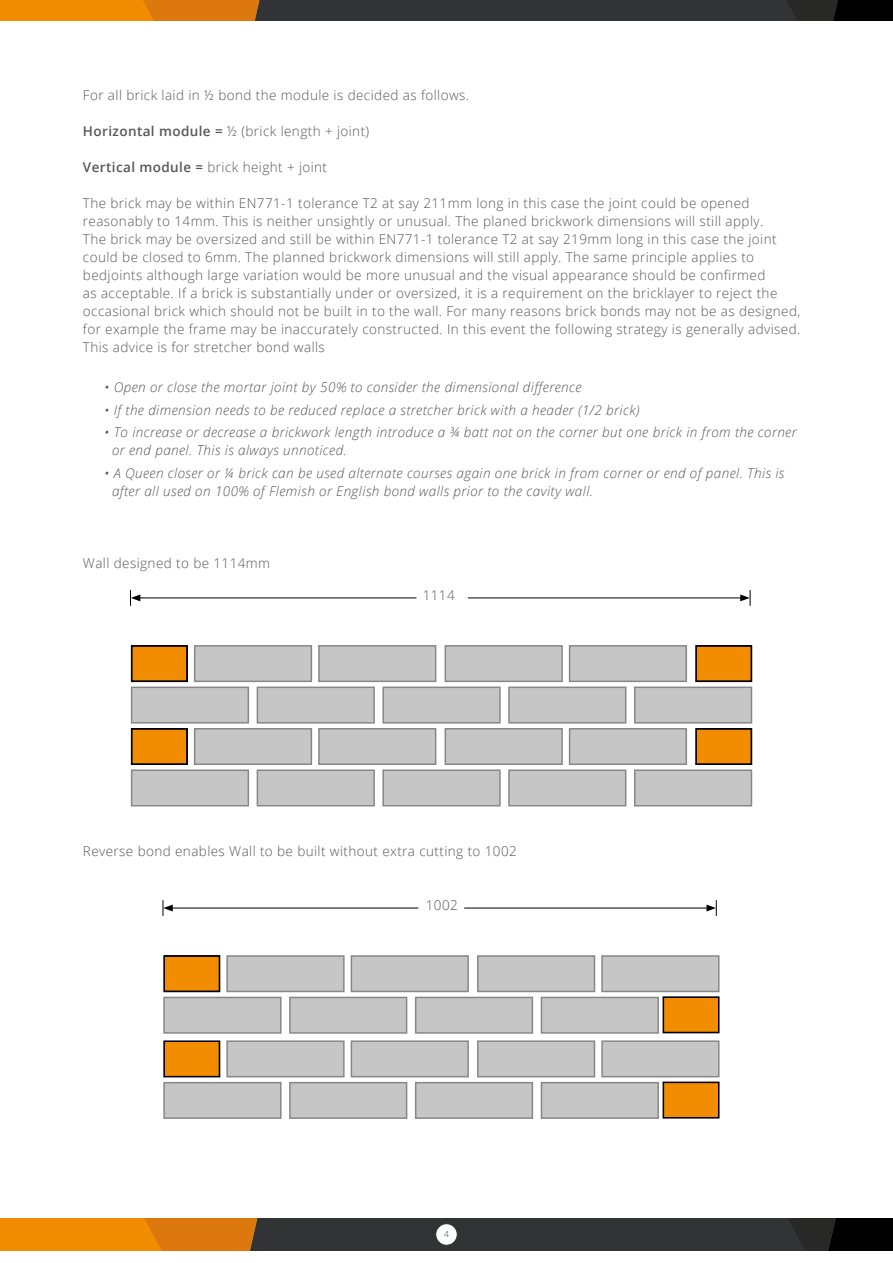
<style>
.page{position:relative;width:893px;height:1263px;background:#fff}
.page>*{position:absolute;margin:0;border:0;box-sizing:border-box;transform-origin:0 0}
.t1{font:300 13.5px/18px "Open Sans";letter-spacing:.03em;color:#575756}
.t2{font:italic 300 13.5px/18px "Open Sans";letter-spacing:.03em;color:#575756}
.t3{font:300 8.4px "Open Sans";color:#333335}
.s1{font-weight:600}
</style>
<div class="page">
<svg style="left:0;top:1218px;width:893px;height:32px"></svg>
<svg style="left:0;top:0;width:893px;height:21px"></svg>
<div style="left:436px;top:1224px;width:21px;height:21px;background:#fff;border-radius:50%"></div>
<div style="left:435px;top:1223px;width:23px;height:22px;border:1px solid #333335;border-radius:50%"></div>
<div style="left:696px;top:646px;width:55px;height:35px;background:#f28c00"></div>
<div style="left:695px;top:645px;width:57px;height:37px;border:2px solid #000"></div>
<hr style="left:138px;top:597px;width:278px;height:1px;background:#000">
<hr style="left:468px;top:597px;width:275px;height:1px;background:#000">
<svg style="left:740px;top:590px;width:11px;height:16px"></svg>
<svg style="left:130px;top:590px;width:10px;height:16px"></svg>
<div style="left:132px;top:646px;width:55px;height:35px;background:#f28c00"></div>
<div style="left:131px;top:645px;width:57px;height:37px;border:2px solid #000"></div>
<div style="left:194px;top:645px;width:118px;height:37px;background:#c6c6c6;border:2px solid #878787"></div>
<div style="left:318px;top:645px;width:118px;height:37px;background:#c6c6c6;border:2px solid #878787"></div>
<div style="left:445px;top:645px;width:118px;height:37px;background:#c6c6c6;border:2px solid #878787"></div>
<div style="left:569px;top:645px;width:118px;height:37px;background:#c6c6c6;border:2px solid #878787"></div>
<div style="left:131px;top:686px;width:118px;height:37px;background:#c6c6c6;border:2px solid #878787"></div>
<div style="left:257px;top:686px;width:118px;height:37px;background:#c6c6c6;border:2px solid #878787"></div>
<div style="left:382px;top:686px;width:119px;height:37px;background:#c6c6c6;border:2px solid #878787"></div>
<div style="left:508px;top:686px;width:118px;height:37px;background:#c6c6c6;border:2px solid #878787"></div>
<div style="left:634px;top:686px;width:118px;height:37px;background:#c6c6c6;border:2px solid #878787"></div>
<div style="left:696px;top:729px;width:55px;height:35px;background:#f28c00"></div>
<div style="left:695px;top:728px;width:57px;height:37px;border:2px solid #000"></div>
<div style="left:132px;top:729px;width:55px;height:35px;background:#f28c00"></div>
<div style="left:131px;top:728px;width:57px;height:37px;border:2px solid #000"></div>
<div style="left:194px;top:728px;width:118px;height:37px;background:#c6c6c6;border:2px solid #878787"></div>
<div style="left:318px;top:728px;width:118px;height:37px;background:#c6c6c6;border:2px solid #878787"></div>
<div style="left:445px;top:728px;width:118px;height:37px;background:#c6c6c6;border:2px solid #878787"></div>
<div style="left:569px;top:728px;width:118px;height:37px;background:#c6c6c6;border:2px solid #878787"></div>
<div style="left:131px;top:769px;width:118px;height:37px;background:#c6c6c6;border:2px solid #878787"></div>
<div style="left:257px;top:769px;width:118px;height:37px;background:#c6c6c6;border:2px solid #878787"></div>
<div style="left:382px;top:769px;width:119px;height:37px;background:#c6c6c6;border:2px solid #878787"></div>
<div style="left:508px;top:769px;width:118px;height:37px;background:#c6c6c6;border:2px solid #878787"></div>
<div style="left:634px;top:769px;width:118px;height:37px;background:#c6c6c6;border:2px solid #878787"></div>
<div style="left:663px;top:997px;width:56px;height:35px;background:#f28c00"></div>
<div style="left:663px;top:996px;width:56px;height:37px;border:2px solid #000"></div>
<hr style="left:170px;top:908px;width:248px;height:1px;background:#000">
<hr style="left:464px;top:908px;width:245px;height:1px;background:#000">
<svg style="left:706px;top:900px;width:11px;height:16px"></svg>
<svg style="left:163px;top:900px;width:10px;height:16px"></svg>
<div style="left:164px;top:956px;width:56px;height:35px;background:#f28c00"></div>
<div style="left:163px;top:955px;width:57px;height:37px;border:2px solid #000"></div>
<div style="left:226px;top:955px;width:119px;height:37px;background:#c6c6c6;border:2px solid #878787"></div>
<div style="left:351px;top:955px;width:118px;height:37px;background:#c6c6c6;border:2px solid #878787"></div>
<div style="left:477px;top:955px;width:118px;height:37px;background:#c6c6c6;border:2px solid #878787"></div>
<div style="left:601px;top:955px;width:118px;height:37px;background:#c6c6c6;border:2px solid #878787"></div>
<div style="left:163px;top:997px;width:119px;height:37px;background:#c6c6c6;border:2px solid #878787"></div>
<div style="left:289px;top:997px;width:118px;height:37px;background:#c6c6c6;border:2px solid #878787"></div>
<div style="left:415px;top:997px;width:118px;height:37px;background:#c6c6c6;border:2px solid #878787"></div>
<div style="left:541px;top:997px;width:118px;height:37px;background:#c6c6c6;border:2px solid #878787"></div>
<div style="left:663px;top:1082px;width:56px;height:36px;background:#f28c00"></div>
<div style="left:663px;top:1081px;width:56px;height:37px;border:2px solid #000"></div>
<div style="left:164px;top:1041px;width:56px;height:36px;background:#f28c00"></div>
<div style="left:163px;top:1040px;width:57px;height:37px;border:2px solid #000"></div>
<div style="left:226px;top:1040px;width:119px;height:37px;background:#c6c6c6;border:2px solid #878787"></div>
<div style="left:351px;top:1040px;width:118px;height:37px;background:#c6c6c6;border:2px solid #878787"></div>
<div style="left:477px;top:1040px;width:118px;height:37px;background:#c6c6c6;border:2px solid #878787"></div>
<div style="left:601px;top:1040px;width:118px;height:37px;background:#c6c6c6;border:2px solid #878787"></div>
<div style="left:163px;top:1082px;width:119px;height:37px;background:#c6c6c6;border:2px solid #878787"></div>
<div style="left:289px;top:1082px;width:118px;height:37px;background:#c6c6c6;border:2px solid #878787"></div>
<div style="left:415px;top:1082px;width:118px;height:37px;background:#c6c6c6;border:2px solid #878787"></div>
<div style="left:541px;top:1082px;width:118px;height:37px;background:#c6c6c6;border:2px solid #878787"></div>
<p class="t1" style="left:83px;top:85px;width:388px">For all brick laid in ½ bond the module is decided as follows.</p>
<p class="t1" style="left:83px;top:121px;width:288px"><span class="s1">Horizontal module =</span> ½ (brick length + joint)</p>
<p class="t1" style="left:83px;top:157px;width:246px"><span class="s1">Vertical module =</span> brick height + joint</p>
<p class="t1" style="left:83px;top:193px;width:719px">The brick may be within EN771-1 tolerance T2 at say 211mm long in this case the joint could be opened reasonably to 14mm. This is neither unsightly or unusual. The planed brickwork dimensions will still apply.<br>The brick may be oversized and still be within EN771-1 tolerance T2 at say 219mm long in this case the joint could be closed to 6mm. The planned brickwork dimensions will still apply. The same principle applies to bedjoints although large variation would be more unusual and the visual appearance should be confirmed<br>as acceptable. If a brick is substantially under or oversized, it is a requirement on the bricklayer to reject the occasional brick which should not be built in to the wall. For many reasons brick bonds may not be as designed, for example the frame may be inaccurately constructed. In this event the following strategy is generally advised.<br>This advice is for stretcher bond walls</p>
<p class="t2" style="left:104px;top:378px;width:479px">• Open or close the mortar joint by 50% to consider the dimensional difference</p>
<p class="t2" style="left:104px;top:400px;width:537px">• If the dimension needs to be reduced replace a stretcher brick with a header (1/2 brick)</p>
<p class="t2" style="left:112px;top:423px;width:686px;text-indent:-8px">• To increase or decrease a brickwork length introduce a ¾ batt not on the corner but one brick in from the corner or end panel. This is always unnoticed.</p>
<p class="t2" style="left:112px;top:463px;width:674px;text-indent:-8px">• A Queen closer or ¼ brick can be used alternate courses again one brick in from corner or end of panel. This is after all used on 100% of Flemish or English bond walls prior to the cavity wall.</p>
<p class="t1" style="left:83px;top:553px;width:189px">Wall designed to be 1114mm</p>
<p class="t1" style="left:423px;top:586px;width:34px">1114</p>
<p class="t1" style="left:83px;top:841px;width:435px">Reverse bond enables Wall to be built without extra cutting to 1002</p>
<p class="t1" style="left:426px;top:896px;width:34px">1002</p>
<p class="t3" style="left:444px;top:1228px;width:6px">4</p>
</div>
